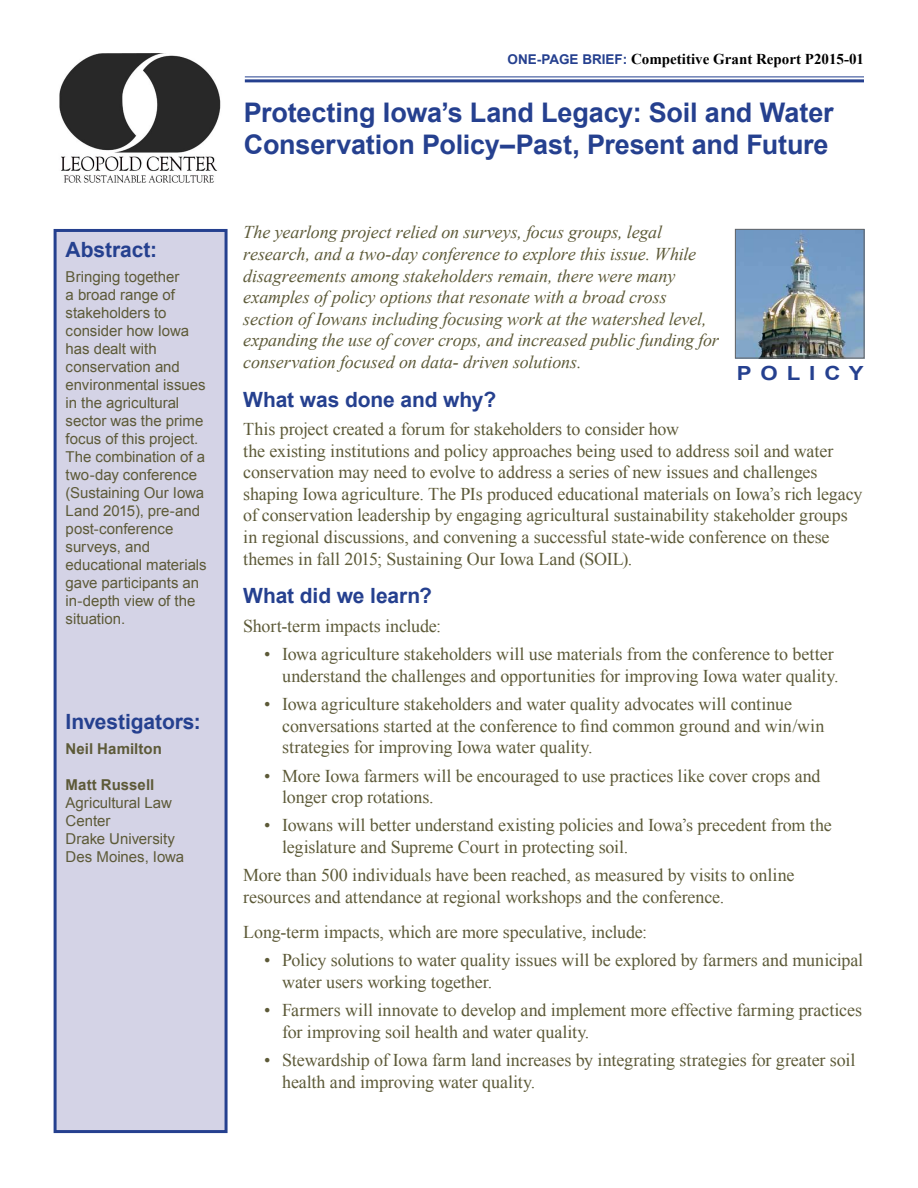
<style>
.page{position:relative;width:918px;height:1188px;background:#fff}
.page>*{position:absolute;margin:0;border:0;box-sizing:border-box;transform-origin:0 0}
.t1{font:700 27px/32.4px "Arial";letter-spacing:-.005em;color:#25408f}
.t2{font:700 21px "Arial";letter-spacing:-.005em;color:#25408f}
.t3{font:700 19.5px "Arial";letter-spacing:.4em;color:#25408f;scale:1.14 1}
.t4{font:18px/21.6px "Times New Roman";letter-spacing:-.005em;color:#5d5a38}
.t5{font:italic 18px/21.6px "Times New Roman";letter-spacing:-.005em;color:#5d5a38}
.t6{font:15px/18px "Arial";color:#5d5a38}
.t7{font:700 15px "Times New Roman";color:#000}
.t8{font:700 15px "Arial";color:#5d5a38}
.s1{font-family:"Arial";font-size:13.5px;color:#25408f}
</style>
<div class="page">
<div style="left:54px;top:229px;width:174px;height:904px;background:#d4d3e6;border:3px solid #25408f"></div>
<hr style="left:245px;top:76px;width:619px;height:1px;background:#25408f">
<hr style="left:245px;top:79px;width:619px;height:3px;background:#25408f">
<img style="left:59px;top:53px;width:162px;height:130px">
<img style="left:737px;top:231px;width:125px;height:125px">
<div style="left:735px;top:229px;width:129px;height:129px;border:1px solid #636466"></div>
<p class="t2" style="left:66px;top:236px;width:93px">Abstract:</p>
<p class="t6" style="left:66px;top:268px;width:143px">Bringing together<br>a broad range of stakeholders to consider how Iowa has dealt with conservation and environmental issues in the agricultural sector was the prime focus of this project.<br>The combination of a two-day conference (Sustaining Our Iowa<br>Land 2015), pre-and post-conference surveys, and educational materials gave participants an in-depth view of the situation.</p>
<p class="t2" style="left:66px;top:708px;width:137px">Investigators:</p>
<p class="t8" style="left:66px;top:739px;width:98px">Neil Hamilton</p>
<p class="t8" style="left:66px;top:775px;width:90px">Matt Russell</p>
<p class="t6" style="left:66px;top:794px;width:120px">Agricultural Law<br>Center<br>Drake University<br>Des Moines, Iowa</p>
<p class="t7" style="left:508px;top:49px;width:358px"><span class="s1">ONE-PAGE BRIEF:</span> Competitive Grant Report P2015-01</p>
<h1 class="t1" style="left:244px;top:97px;width:591px">Protecting Iowa’s Land Legacy: Soil and Water<br>Conservation Policy–Past, Present and Future</h1>
<p class="t5" style="left:243px;top:221px;width:477px">The yearlong project relied on surveys, focus groups, legal research, and a two-day conference to explore this issue. While disagreements among stakeholders remain, there were many examples of policy options that resonate with a broad cross section of Iowans including focusing work at the watershed level, expanding the use of cover crops, and increased public funding for conservation focused on data- driven solutions.</p>
<p class="t2" style="left:243px;top:385px;width:255px">What was done and why?</p>
<p class="t4" style="left:243px;top:418px;width:621px">This project created a forum for stakeholders to consider how<br>the existing institutions and policy approaches being used to address soil and water conservation may need to evolve to address a series of new issues and challenges shaping Iowa agriculture. The PIs produced educational materials on Iowa’s rich legacy of conservation leadership by engaging agricultural sustainability stakeholder groups in regional discussions, and convening a successful state-wide conference on these themes in fall 2015; Sustaining Our Iowa Land (SOIL).</p>
<p class="t2" style="left:243px;top:582px;width:190px">What did we learn?</p>
<p class="t4" style="left:243px;top:615px;width:199px">Short-term impacts include:</p>
<p class="t4" style="left:264px;top:643px;width:576px;text-align:right">• Iowa agriculture stakeholders will use materials from the conference to better understand the challenges and opportunities for improving Iowa water quality.</p>
<p class="t4" style="left:282px;top:693px;width:544px;text-indent:-18px">• Iowa agriculture stakeholders and water quality advocates will continue conversations started at the conference to find common ground and win/win strategies for improving Iowa water quality.</p>
<p class="t4" style="left:282px;top:764px;width:540px;text-indent:-18px">• More Iowa farmers will be encouraged to use practices like cover crops and longer crop rotations.</p>
<p class="t4" style="left:282px;top:814px;width:551px;text-indent:-18px">• Iowans will better understand existing policies and Iowa’s precedent from the legislature and Supreme Court in protecting soil.</p>
<p class="t4" style="left:243px;top:864px;width:553px">More than 500 individuals have been reached, as measured by visits to online resources and attendance at regional workshops and the conference.</p>
<p class="t4" style="left:243px;top:921px;width:405px">Long-term impacts, which are more speculative, include:</p>
<p class="t4" style="left:282px;top:949px;width:582px;text-indent:-18px">• Policy solutions to water quality issues will be explored by farmers and municipal water users working together.</p>
<p class="t4" style="left:282px;top:999px;width:581px;text-indent:-18px">• Farmers will innovate to develop and implement more effective farming practices for improving soil health and water quality.</p>
<p class="t4" style="left:282px;top:1049px;width:575px;text-indent:-18px">• Stewardship of Iowa farm land increases by integrating strategies for greater soil health and improving water quality.</p>
<p class="t3" style="left:737px;top:360px;width:113px">POLICY</p>
</div>
